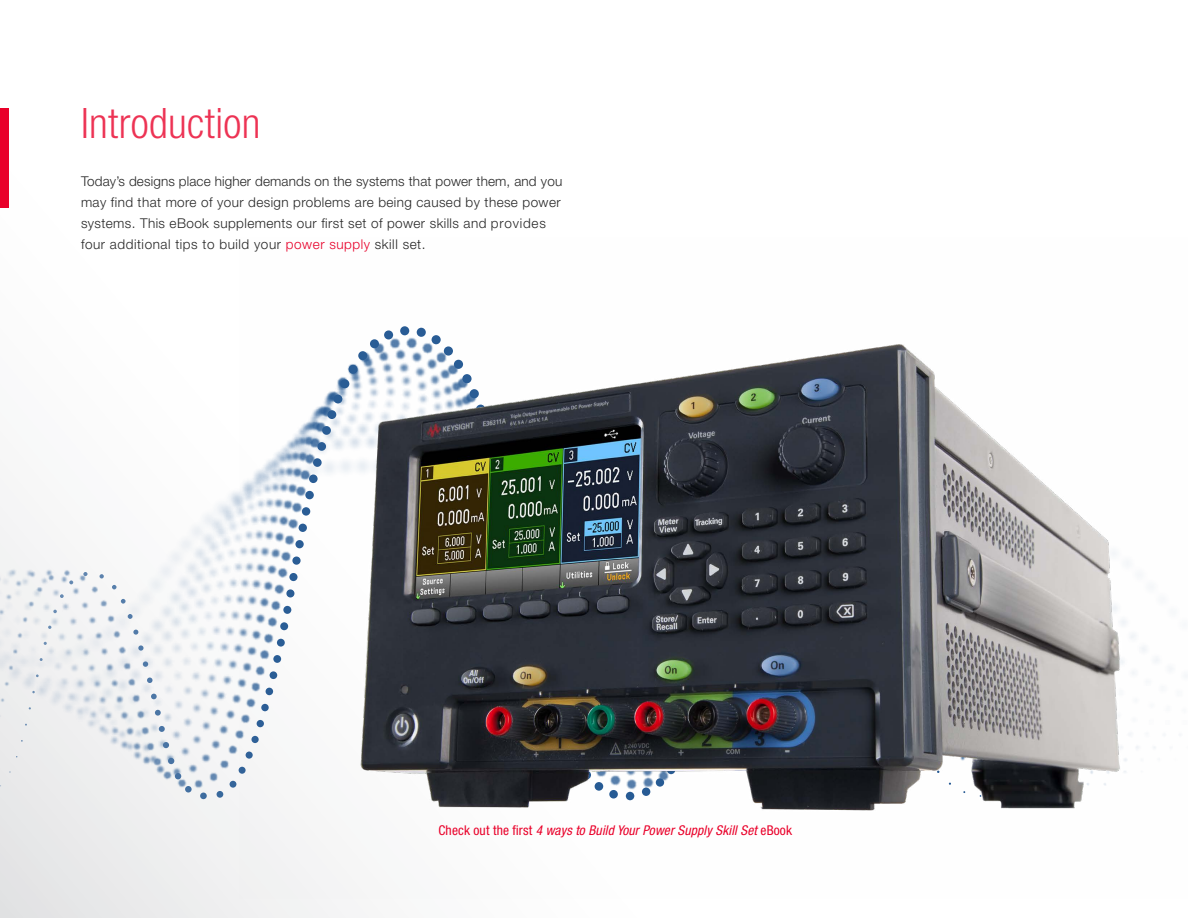
<style>
.page{position:relative;width:1188px;height:918px;background:#fff}
.page>*{position:absolute;margin:0;border:0;box-sizing:border-box;transform-origin:0 0}
.t1{font:300 condensed 42px "Helvetica Neue LT Std";letter-spacing:.01em;color:#ed3354}
.t2{font:300 13.5px/21px "Helvetica Neue LT Std";letter-spacing:.03em;color:#262626}
.t3{font:italic condensed 13.5px "Helvetica Neue LT Std";letter-spacing:.01em;color:#e90029}
.s1{color:#e8002a}
.s2{font-style:normal}
</style>
<div class="page">
<svg style="left:0;top:207px;width:353px;height:711px"></svg>
<div style="left:0;top:108px;width:9px;height:99px;background:#e90029"></div>
<img style="left:0;top:415px;width:240px;height:297px">
<img style="left:0;top:439px;width:240px;height:249px">
<svg style="left:53px;top:610px;width:4px;height:3px"></svg>
<svg style="left:60px;top:594px;width:4px;height:4px"></svg>
<svg style="left:69px;top:580px;width:4px;height:4px"></svg>
<svg style="left:83px;top:572px;width:5px;height:4px"></svg>
<svg style="left:100px;top:574px;width:4px;height:5px"></svg>
<svg style="left:112px;top:585px;width:5px;height:4px"></svg>
<svg style="left:121px;top:599px;width:5px;height:5px"></svg>
<svg style="left:128px;top:614px;width:5px;height:5px"></svg>
<svg style="left:133px;top:630px;width:5px;height:5px"></svg>
<svg style="left:138px;top:645px;width:6px;height:6px"></svg>
<svg style="left:143px;top:661px;width:5px;height:6px"></svg>
<svg style="left:147px;top:678px;width:6px;height:5px"></svg>
<svg style="left:151px;top:694px;width:6px;height:5px"></svg>
<svg style="left:155px;top:710px;width:6px;height:6px"></svg>
<svg style="left:159px;top:726px;width:6px;height:6px"></svg>
<svg style="left:163px;top:742px;width:6px;height:6px"></svg>
<svg style="left:168px;top:758px;width:6px;height:6px"></svg>
<svg style="left:175px;top:773px;width:6px;height:6px"></svg>
<svg style="left:185px;top:786px;width:7px;height:7px"></svg>
<div style="left:200px;top:793px;width:7px;height:6px;background:#3f6d9f;border-radius:50%"></div>
<div style="left:217px;top:791px;width:6px;height:7px;background:#38689c;border-radius:50%"></div>
<div style="left:230px;top:781px;width:6px;height:7px;background:#35659b;border-radius:50%"></div>
<div style="left:239px;top:767px;width:7px;height:7px;background:#34649a;border-radius:50%"></div>
<img style="left:240px;top:237px;width:932px;height:661px">
<h1 class="t1" style="left:81px;top:99px;width:181px">Introduction</h1>
<p class="t2" style="left:81px;top:170px;width:483px">Today’s designs place higher demands on the systems that power them, and you may find that more of your design problems are being caused by these power systems. This eBook supplements our first set of power skills and provides four additional tips to build your <span class="s1">power supply</span> skill set.</p>
<p class="t3" style="left:438px;top:822px;width:355px"><span class="s2">Check out the first</span> 4 ways to Build Your Power Supply Skill Set <span class="s2">eBook</span></p>
</div>
